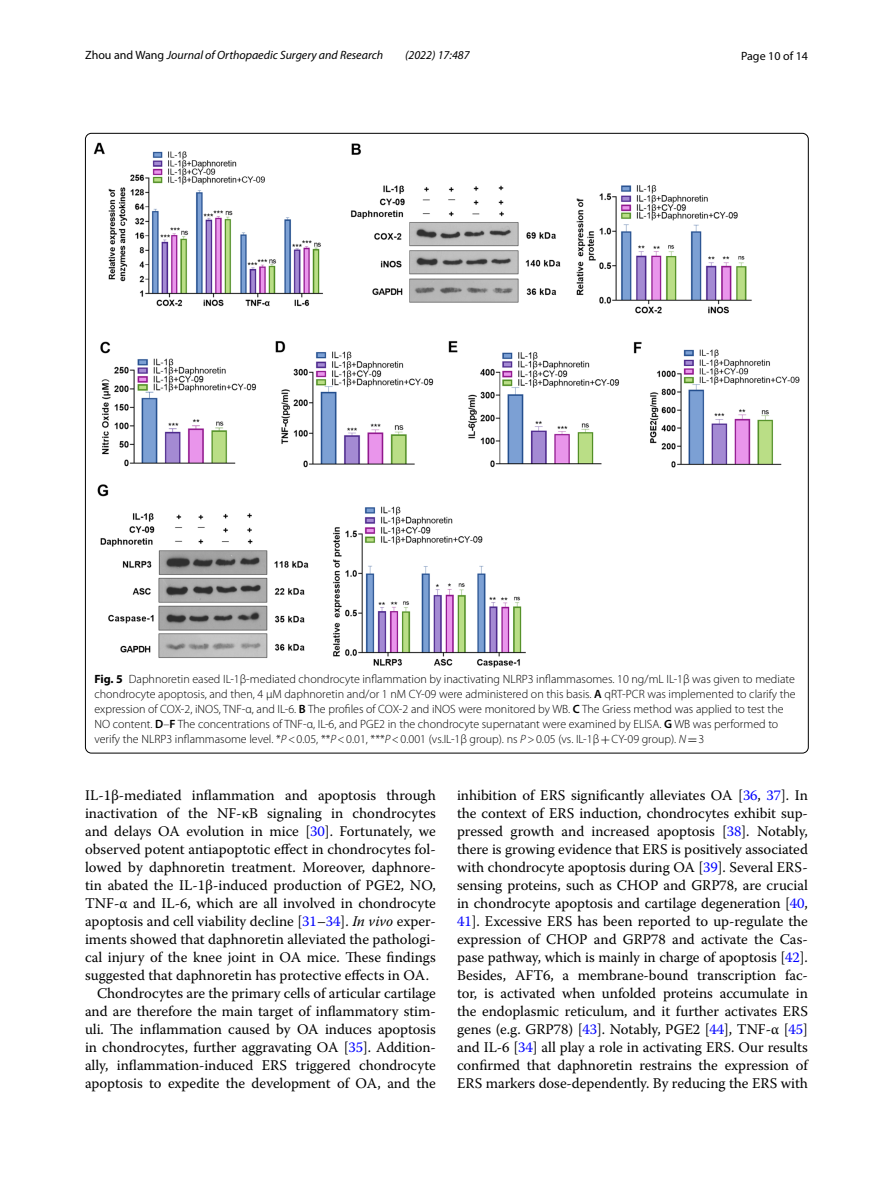
<style>
.page{position:relative;width:893px;height:1187px;background:#fff}
.page>*{position:absolute;margin:0;border:0;box-sizing:border-box;transform-origin:0 0}
.t1{font:14.7px/18px "Warnock Pro";color:#000;text-align:justify}
.t2{font:300 12px/15px "Myriad Pro";color:#000}
.t3{font:italic 12px "Myriad Pro";color:#000}
.t4{font:12px "Myriad Pro";color:#000}
.s1{font-style:normal}
.s2{font-weight:700}
.s3{font-weight:600}
.s4{font-style:italic}
.s5{font-family:"MTSY";font-weight:400}
.s6{color:#00f}
</style>
<div class="page">
<img style="left:94px;top:142px;width:706px;height:525px">
<p class="t3" style="left:85px;top:48px;width:300px"><span class="s1">Zhou and Wang</span> Journal of Orthopaedic Surgery and Research</p>
<p class="t3" style="left:405px;top:48px;width:66px">(2022) 17:487</p>
<p class="t4" style="left:741px;top:48px;width:68px">Page 10 of 14</p>
<p class="t2" style="left:94px;top:671px;width:703px"><span class="s2">Fig. 5</span> Daphnoretin eased IL-1β-mediated chondrocyte inflammation by inactivating NLRP3 inflammasomes. 10 ng/mL IL-1β was given to mediate chondrocyte apoptosis, and then, 4 μM daphnoretin and/or 1 nM CY-09 were administered on this basis. <span class="s3">A</span> qRT-PCR was implemented to clarify the expression of COX-2, iNOS, TNF-α, and IL-6. <span class="s3">B</span> The profiles of COX-2 and iNOS were monitored by WB. <span class="s3">C</span> The Griess method was applied to test the NO content. <span class="s3">D</span>–<span class="s3">F</span> The concentrations of TNF-α, IL-6, and PGE2 in the chondrocyte supernatant were examined by ELISA. <span class="s3">G</span> WB was performed to verify the NLRP3 inflammasome level. *<span class="s4">P</span>&lt;0.05, **<span class="s4">P</span>&lt;0.01, ***<span class="s4">P</span>&lt;0.001 (vs.IL-1β group). ns <span class="s4">P</span>&gt;0.05 (vs. IL-1β<span class="s5">+</span>CY-09 group). <span class="s4">N</span><span class="s5">=</span>3</p>
<p class="t1" style="left:85px;top:785px;width:352px">IL-1β-mediated inflammation and apoptosis through</p>
<p class="t1" style="left:85px;top:803px;width:352px">inactivation of the NF-κB signaling in chondrocytes</p>
<p class="t1" style="left:85px;top:821px;width:352px">and delays OA evolution in mice [<span class="s6">30</span>]. Fortunately, we</p>
<p class="t1" style="left:85px;top:839px;width:352px">observed potent antiapoptotic effect in chondrocytes fol-</p>
<p class="t1" style="left:85px;top:857px;width:352px">lowed by daphnoretin treatment. Moreover, daphnore-</p>
<p class="t1" style="left:85px;top:875px;width:352px">tin abated the IL-1β-induced production of PGE2, NO,</p>
<p class="t1" style="left:85px;top:893px;width:352px">TNF-α and IL-6, which are all involved in chondrocyte</p>
<p class="t1" style="left:85px;top:911px;width:352px">apoptosis and cell viability decline [<span class="s6">31</span>–<span class="s6">34</span>]. <span class="s4">In vivo</span> exper-</p>
<p class="t1" style="left:85px;top:929px;width:352px">iments showed that daphnoretin alleviated the pathologi-</p>
<p class="t1" style="left:85px;top:947px;width:352px">cal injury of the knee joint in OA mice. These findings</p>
<p class="t1" style="left:85px;top:965px;width:346px">suggested that daphnoretin has protective effects in OA.</p>
<p class="t1" style="left:97px;top:983px;width:340px">Chondrocytes are the primary cells of articular cartilage</p>
<p class="t1" style="left:85px;top:1001px;width:352px">and are therefore the main target of inflammatory stim-</p>
<p class="t1" style="left:85px;top:1019px;width:352px">uli. The inflammation caused by OA induces apoptosis</p>
<p class="t1" style="left:85px;top:1037px;width:352px">in chondrocytes, further aggravating OA [<span class="s6">35</span>]. Addition-</p>
<p class="t1" style="left:85px;top:1055px;width:352px">ally, inflammation-induced ERS triggered chondrocyte</p>
<p class="t1" style="left:85px;top:1073px;width:352px">apoptosis to expedite the development of OA, and the</p>
<p class="t1" style="left:457px;top:785px;width:352px">inhibition of ERS significantly alleviates OA [<span class="s6">36</span>, <span class="s6">37</span>]. In the context of ERS induction, chondrocytes exhibit sup&shy;pressed growth and increased apoptosis [<span class="s6">38</span>]. Notably, there is growing evidence that ERS is positively associated with chondrocyte apoptosis during OA [<span class="s6">39</span>]. Several ERS&shy;sensing proteins, such as CHOP and GRP78, are crucial in chondrocyte apoptosis and cartilage degeneration [<span class="s6">40</span>, <span class="s6">41</span>]. Excessive ERS has been reported to up-regulate the expression of CHOP and GRP78 and activate the Cas&shy;pase pathway, which is mainly in charge of apoptosis [<span class="s6">42</span>].<br>Besides, AFT6, a membrane-bound transcription fac&shy;tor, is activated when unfolded proteins accumulate in the endoplasmic reticulum, and it further activates ERS genes (e.g. GRP78) [<span class="s6">43</span>]. Notably, PGE2 [<span class="s6">44</span>], TNF-α [<span class="s6">45</span>] and IL-6 [<span class="s6">34</span>] all play a role in activating ERS. Our results confirmed that daphnoretin restrains the expression of ERS markers dose-dependently. By reducing the ERS with</p>
</div>
